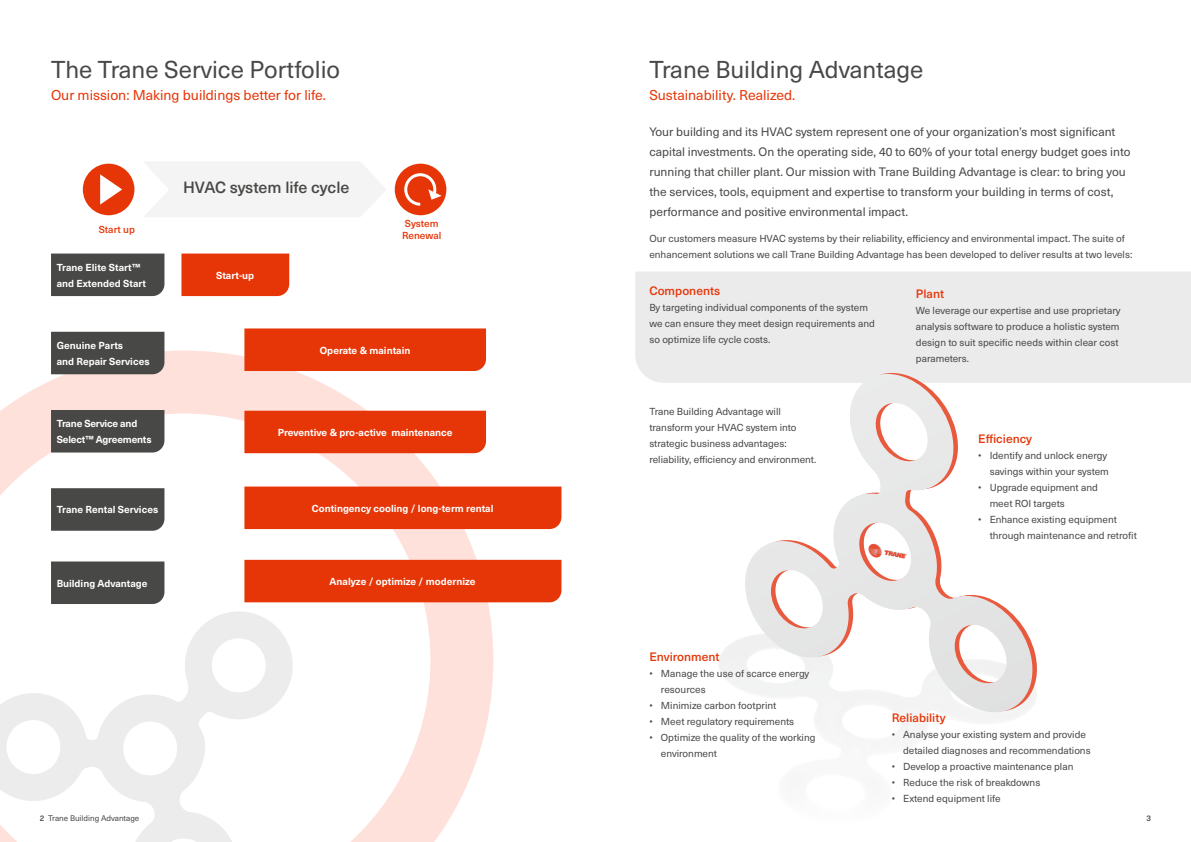
<style>
.page{position:relative;width:1191px;height:842px;background:#fff}
.page>*{position:absolute;margin:0;border:0;box-sizing:border-box;transform-origin:0 0}
.t1{font:24px "Neue Haas Unica W1 G";color:#484847}
.t2{font:500 16px "Neue Haas Unica W1 G";letter-spacing:-.01em;color:#484847}
.t3{font:14px "Neue Haas Unica W1 G";color:#e63608}
.t4{font:12px/20px "Neue Haas Unica W1 G";color:#484847}
.t5{font:500 12px "Neue Haas Unica W1 G";color:#e63608}
.t6{font:10px/16px "Neue Haas Unica W1 G";color:#484847}
.t7{font:700 10px/16px "Neue Haas Unica W1 G";color:#fff}
.t8{font:700 10px/16px "Neue Haas Unica W1 G";letter-spacing:-.02em;color:#fff}
.t9{font:500 10px/12px "Neue Haas Unica W1 G";color:#e63608}
.t10{font:8px "Neue Haas Unica W1 G";color:#484847}
.t11{font:500 8px "Neue Haas Unica W1 G";color:#484847}
.s1{font-weight:500}
</style>
<div class="page">
<svg style="left:0;top:351px;width:493px;height:491px"></svg>
<svg style="left:0;top:602px;width:298px;height:240px"></svg>
<div style="left:635px;top:272px;width:556px;height:111px;background:#ebebec"></div>
<div style="left:748px;top:367px;width:295px;height:16px;background:#ebebec"></div>
<svg style="left:743px;top:374px;width:295px;height:344px"></svg>
<svg style="left:868px;top:543px;width:39px;height:16px"></svg>
<svg style="left:144px;top:162px;width:242px;height:55px"></svg>
<div style="left:51px;top:254px;width:113px;height:42px;background:#484847"></div>
<div style="left:181px;top:254px;width:108px;height:42px;background:#e63608"></div>
<div style="left:244px;top:328px;width:242px;height:43px;background:#e63608"></div>
<div style="left:244px;top:411px;width:242px;height:42px;background:#e63608"></div>
<div style="left:244px;top:486px;width:317px;height:43px;background:#e63608"></div>
<div style="left:51px;top:332px;width:113px;height:42px;background:#484847"></div>
<div style="left:51px;top:410px;width:113px;height:42px;background:#484847"></div>
<div style="left:51px;top:488px;width:113px;height:43px;background:#484847"></div>
<div style="left:83px;top:164px;width:51px;height:51px;background:#e63608;border-radius:50%"></div>
<div style="left:395px;top:164px;width:51px;height:51px;background:#e63608;border-radius:50%"></div>
<svg style="left:100px;top:174px;width:22px;height:31px"></svg>
<svg style="left:404px;top:172px;width:37px;height:35px"></svg>
<div style="left:244px;top:560px;width:317px;height:42px;background:#e63608"></div>
<div style="left:51px;top:561px;width:113px;height:43px;background:#484847"></div>
<h1 class="t1" style="left:51px;top:52px;width:291px">The Trane Service Portfolio</h1>
<h3 class="t3" style="left:51px;top:85px;width:277px">Our mission: Making buildings better for life.</h3>
<h2 class="t2" style="left:183px;top:175px;width:168px">HVAC system life cycle</h2>
<p class="t9" style="left:99px;top:223px;width:38px">Start up</p>
<p class="t9" style="left:402px;top:217px;width:41px">System<br>Renewal</p>
<p class="t7" style="left:57px;top:258px;width:91px">Trane Elite Start™ and Extended Start</p>
<p class="t7" style="left:216px;top:266px;width:40px">Start-up</p>
<p class="t7" style="left:57px;top:337px;width:94px">Genuine Parts<br>and Repair Services</p>
<p class="t8" style="left:57px;top:415px;width:96px">Trane Service and<br>Select™ Agreements</p>
<p class="t7" style="left:57px;top:501px;width:103px">Trane Rental Services</p>
<p class="t7" style="left:320px;top:341px;width:92px">Operate &amp; maintain</p>
<p class="t7" style="left:278px;top:424px;width:176px">Preventive &amp; pro-active maintenance</p>
<p class="t7" style="left:312px;top:499px;width:183px">Contingency cooling / long-term rental</p>
<p class="t7" style="left:57px;top:574px;width:92px">Building Advantage</p>
<p class="t7" style="left:330px;top:573px;width:147px">Analyze / optimize / modernize</p>
<h1 class="t1" style="left:649px;top:52px;width:276px">Trane Building Advantage</h1>
<h3 class="t3" style="left:649px;top:85px;width:148px">Sustainability. Realized.</h3>
<p class="t4" style="left:649px;top:121px;width:482px">Your building and its HVAC system represent one of your organization’s most significant capital investments. On the operating side, 40 to 60% of your total energy budget goes into running that chiller plant. Our mission with Trane Building Advantage is clear: to bring you the services, tools, equipment and expertise to transform your building in terms of cost, performance and positive environmental impact.</p>
<p class="t6" style="left:649px;top:230px;width:484px">Our customers measure HVAC systems by their reliability, efficiency and environmental impact. The suite of enhancement solutions we call Trane Building Advantage has been developed to deliver results at two levels:</p>
<p class="t5" style="left:649px;top:282px;width:72px">Components</p>
<p class="t6" style="left:649px;top:299px;width:227px">By targeting individual components of the system we can ensure they meet design requirements and so optimize life cycle costs.</p>
<p class="t5" style="left:916px;top:285px;width:30px">Plant</p>
<p class="t6" style="left:916px;top:302px;width:206px">We leverage our expertise and use proprietary analysis software to produce a holistic system design to suit specific needs within clear cost parameters.</p>
<p class="t6" style="left:649px;top:403px;width:169px">Trane Building Advantage will transform your HVAC system into strategic business advantages: reliability, efficiency and environment.</p>
<p class="t5" style="left:649px;top:647px;width:71px">Environment</p>
<p class="t6" style="left:661px;top:665px;width:150px;text-indent:-11px">• Manage the use of scarce energy resources</p>
<p class="t6" style="left:649px;top:697px;width:128px">• Minimize carbon footprint</p>
<p class="t6" style="left:649px;top:713px;width:146px">• Meet regulatory requirements</p>
<p class="t6" style="left:661px;top:729px;width:156px;text-indent:-11px">• Optimize the quality of the working environment</p>
<p class="t5" style="left:978px;top:430px;width:55px">Efficiency</p>
<p class="t6" style="left:978px;top:447px;width:132px;text-align:right">• Identify and unlock energy savings within your system</p>
<p class="t6" style="left:989px;top:479px;width:110px;text-indent:-11px">• Upgrade equipment and meet ROI targets</p>
<p class="t6" style="left:989px;top:511px;width:149px;text-indent:-11px">• Enhance existing equipment through maintenance and retrofit</p>
<p class="t5" style="left:891px;top:709px;width:55px">Reliability</p>
<p class="t6" style="left:903px;top:726px;width:189px;text-indent:-11px">• Analyse your existing system and provide detailed diagnoses and recommendations</p>
<p class="t6" style="left:891px;top:758px;width:183px">• Develop a proactive maintenance plan</p>
<p class="t6" style="left:891px;top:774px;width:150px">• Reduce the risk of breakdowns</p>
<p class="t6" style="left:891px;top:790px;width:110px">• Extend equipment life</p>
<p class="t10" style="left:40px;top:812px;width:101px"><span class="s1">2</span> Trane Building Advantage</p>
<p class="t11" style="left:1146px;top:812px;width:6px">3</p>
</div>
